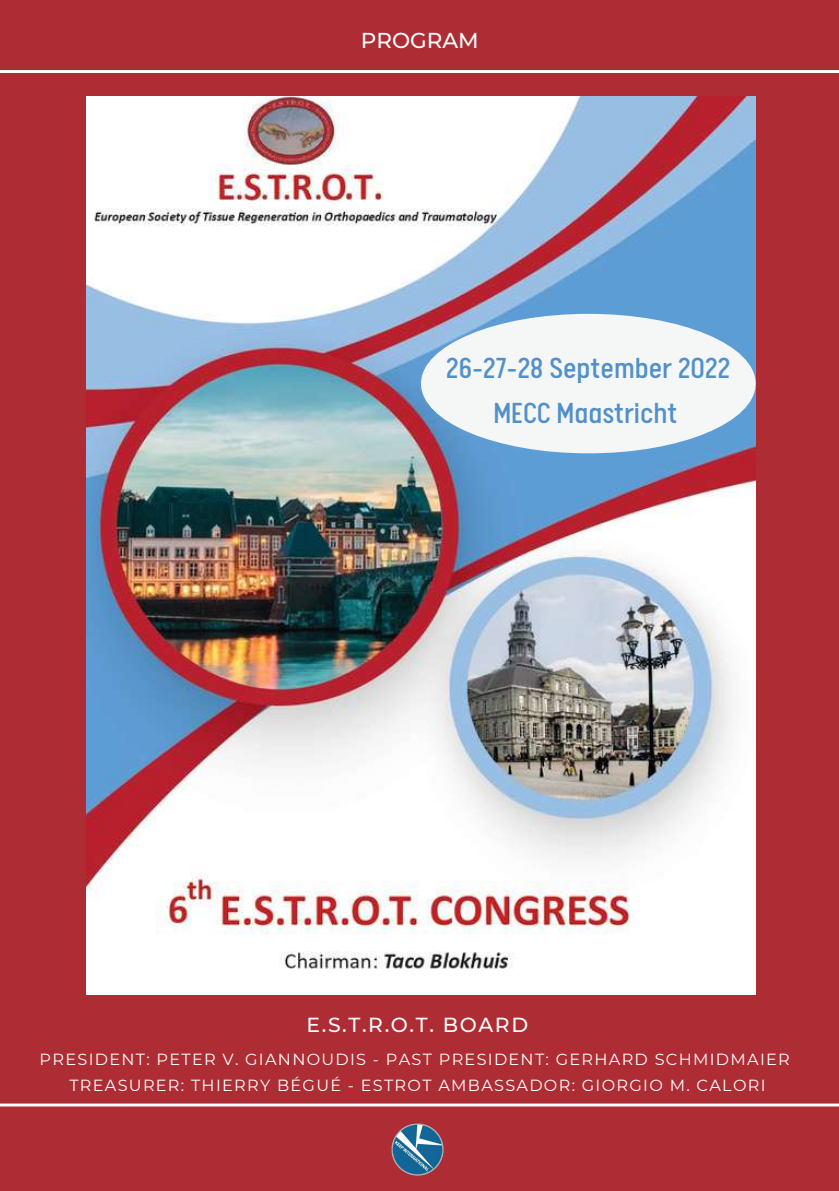
<style>
.page{position:relative;width:839px;height:1191px;background:#fff}
.page>*{position:absolute;margin:0;border:0;box-sizing:border-box;transform-origin:0 0}
.t1{font:32.6px/45px "Calps Sans";color:#5290c9;text-align:center}
.t2{font:500 21.6px "Montserrat";color:#fff}
.t3{font:500 20.4px "Montserrat";letter-spacing:.08em;color:#fff}
.t4{font:16px/26.4px "Montserrat";letter-spacing:.08em;color:#fff;text-align:center}
</style>
<div class="page">
<div style="left:0;top:0;width:838px;height:1191px;background:#ae2c34"></div>
<img style="left:86px;top:96px;width:669px;height:899px">
<div style="left:421px;top:314px;width:334px;height:139px;background:#f5f6f6;border-radius:50%"></div>
<hr style="left:0;top:1104px;width:838px;height:3px;background:#fff">
<img style="left:391px;top:1123px;width:53px;height:53px">
<hr style="left:0;top:70px;width:838px;height:3px;background:#fff">
<h2 class="t2" style="left:361px;top:27px;width:119px">PROGRAM</h2>
<h1 class="t1" style="left:446px;top:350px;width:285px">26-27-28 September 2022<br>MECC Maastricht</h1>
<p class="t3" style="left:306px;top:1012px;width:223px">E.S.T.R.O.T. BOARD</p>
<p class="t4" style="left:40px;top:1046px;width:751px">PRESIDENT: PETER V. GIANNOUDIS - PAST PRESIDENT: GERHARD SCHMIDMAIER<br>TREASURER: THIERRY BÉGUÉ - ESTROT AMBASSADOR: GIORGIO M. CALORI</p>
</div>
